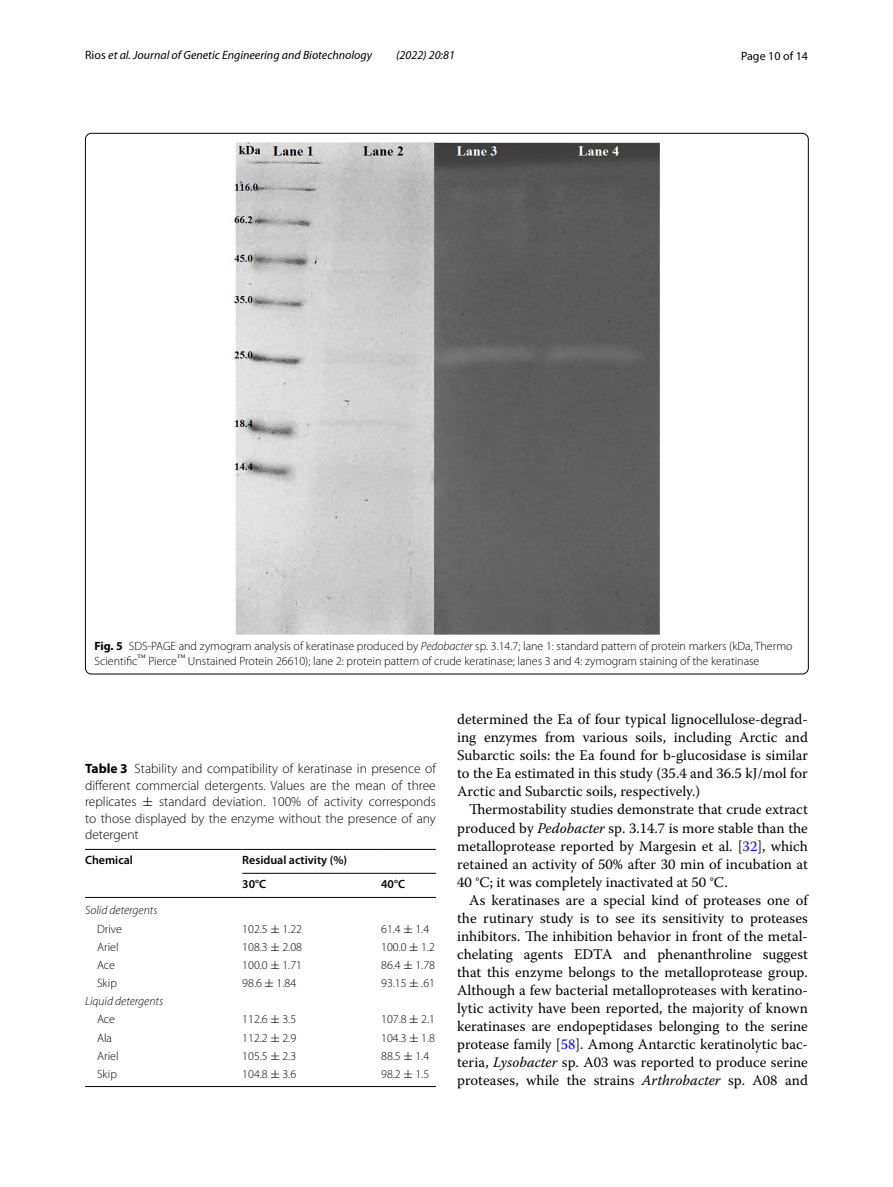
<style>
.page{position:relative;width:893px;height:1187px;background:#fff}
.page>*{position:absolute;margin:0;border:0;box-sizing:border-box;transform-origin:0 0}
.t1{font:14.7px/18px "Warnock Pro";color:#000;text-align:justify}
.t2{font:300 13.5px/16.5px "Myriad Pro";color:#000;text-align:justify}
.t3{font:300 12px/15px "Myriad Pro";color:#000}
.t4{font:italic 12px "Myriad Pro";color:#000}
.t5{font:600 12px/23.9px "Myriad Pro";color:#000}
.t6{font:italic 300 12px "Myriad Pro";color:#000}
.t7{font:12px "Myriad Pro";color:#000}
.s1{font-style:normal}
.s2{font-weight:700}
.s3{font-style:italic}
.s4{font-family:"MTSY";font-weight:400}
.s5{color:#00f}
</style>
<div class="page">
<img style="left:234px;top:142px;width:425px;height:492px">
<hr style="left:85px;top:849px;width:157px;height:1px;background:#000">
<hr style="left:85px;top:897px;width:157px;height:1px;background:#000">
<hr style="left:242px;top:849px;width:139px;height:1px;background:#000">
<hr style="left:381px;top:849px;width:55px;height:1px;background:#000">
<hr style="left:242px;top:897px;width:139px;height:1px;background:#000">
<hr style="left:381px;top:897px;width:55px;height:1px;background:#000">
<hr style="left:85px;top:1086px;width:157px;height:1px;background:#000">
<hr style="left:242px;top:1086px;width:139px;height:1px;background:#000">
<hr style="left:381px;top:1086px;width:55px;height:1px;background:#000">
<hr style="left:242px;top:873px;width:194px;height:1px;background:#000">
<p class="t4" style="left:85px;top:48px;width:289px"><span class="s1">Rios</span> et al. Journal of Genetic Engineering and Biotechnology</p>
<p class="t4" style="left:396px;top:48px;width:60px">(2022) 20:81</p>
<p class="t7" style="left:741px;top:48px;width:68px">Page 10 of 14</p>
<p class="t3" style="left:94px;top:638px;width:700px"><span class="s2">Fig. 5</span> SDS-PAGE and zymogram analysis of keratinase produced by <span class="s3">Pedobacter</span> sp. 3.14.7; lane 1: standard pattern of protein markers (kDa, Thermo<br>Scientific<sup>™</sup> Pierce<sup>™</sup> Unstained Protein 26610); lane 2: protein pattern of crude keratinase; lanes 3 and 4: zymogram staining of the keratinase</p>
<p class="t2" style="left:85px;top:760px;width:352px"><span class="s2">Table 3</span> Stability and compatibility of keratinase in presence of different commercial detergents. Values are the mean of three replicates <span class="s4">±</span> standard deviation. 100% of activity corresponds to those displayed by the enzyme without the presence of any detergent</p>
<p class="t5" style="left:85px;top:847px;width:49px">Chemical</p>
<p class="t5" style="left:242px;top:847px;width:106px">Residual activity (%)<br>30°C</p>
<p class="t5" style="left:381px;top:871px;width:25px">40°C</p>
<p class="t6" style="left:85px;top:904px;width:74px">Solid detergents</p>
<p class="t3" style="left:97px;top:921px;width:27px">Drive</p>
<p class="t3" style="left:242px;top:921px;width:61px">102.5 <span class="s4">±</span> 1.22</p>
<p class="t3" style="left:381px;top:921px;width:50px">61.4 <span class="s4">±</span> 1.4</p>
<p class="t3" style="left:97px;top:939px;width:23px">Ariel</p>
<p class="t3" style="left:242px;top:939px;width:61px">108.3 <span class="s4">±</span> 2.08</p>
<p class="t3" style="left:381px;top:939px;width:55px">100.0 <span class="s4">±</span> 1.2</p>
<p class="t3" style="left:97px;top:957px;width:20px">Ace</p>
<p class="t3" style="left:242px;top:957px;width:61px">100.0 <span class="s4">±</span> 1.71</p>
<p class="t3" style="left:381px;top:957px;width:55px">86.4 <span class="s4">±</span> 1.78</p>
<p class="t3" style="left:97px;top:975px;width:22px">Skip</p>
<p class="t3" style="left:242px;top:975px;width:55px">98.6 <span class="s4">±</span> 1.84</p>
<p class="t3" style="left:381px;top:975px;width:55px">93.15 <span class="s4">±</span> .61</p>
<p class="t6" style="left:85px;top:994px;width:80px">Liquid detergents</p>
<p class="t3" style="left:97px;top:1011px;width:20px">Ace</p>
<p class="t3" style="left:242px;top:1011px;width:55px">112.6 <span class="s4">±</span> 3.5</p>
<p class="t3" style="left:381px;top:1011px;width:55px">107.8 <span class="s4">±</span> 2.1</p>
<p class="t3" style="left:97px;top:1030px;width:17px">Ala</p>
<p class="t3" style="left:242px;top:1030px;width:55px">112.2 <span class="s4">±</span> 2.9</p>
<p class="t3" style="left:381px;top:1030px;width:55px">104.3 <span class="s4">±</span> 1.8</p>
<p class="t3" style="left:97px;top:1048px;width:23px">Ariel</p>
<p class="t3" style="left:242px;top:1048px;width:55px">105.5 <span class="s4">±</span> 2.3</p>
<p class="t3" style="left:381px;top:1048px;width:50px">88.5 <span class="s4">±</span> 1.4</p>
<p class="t3" style="left:97px;top:1066px;width:22px">Skip</p>
<p class="t3" style="left:242px;top:1066px;width:55px">104.8 <span class="s4">±</span> 3.6</p>
<p class="t3" style="left:381px;top:1066px;width:50px">98.2 <span class="s4">±</span> 1.5</p>
<p class="t1" style="left:457px;top:710px;width:352px">determined the Ea of four typical lignocellulose-degrad&shy;ing enzymes from various soils, including Arctic and Subarctic soils: the Ea found for b-glucosidase is similar to the Ea estimated in this study (35.4 and 36.5 kJ/mol for Arctic and Subarctic soils, respectively.)</p>
<p class="t1" style="left:457px;top:800px;width:352px;text-indent:12px">Thermostability studies demonstrate that crude extract produced by <span class="s3">Pedobacter</span> sp. 3.14.7 is more stable than the metalloprotease reported by Margesin et al. [<span class="s5">32</span>], which retained an activity of 50% after 30 min of incubation at 40 °C; it was completely inactivated at 50 °C.</p>
<p class="t1" style="left:457px;top:890px;width:352px;text-indent:12px">As keratinases are a special kind of proteases one of the rutinary study is to see its sensitivity to proteases inhibitors. The inhibition behavior in front of the metal&shy;chelating agents EDTA and phenanthroline suggest that this enzyme belongs to the metalloprotease group.<br>Although a few bacterial metalloproteases with keratino&shy;lytic activity have been reported, the majority of known keratinases are endopeptidases belonging to the serine protease family [<span class="s5">58</span>]. Among Antarctic keratinolytic bac&shy;teria, <span class="s3">Lysobacter</span> sp. A03 was reported to produce serine proteases, while the strains <span class="s3">Arthrobacter</span> sp. A08 and</p>
</div>
